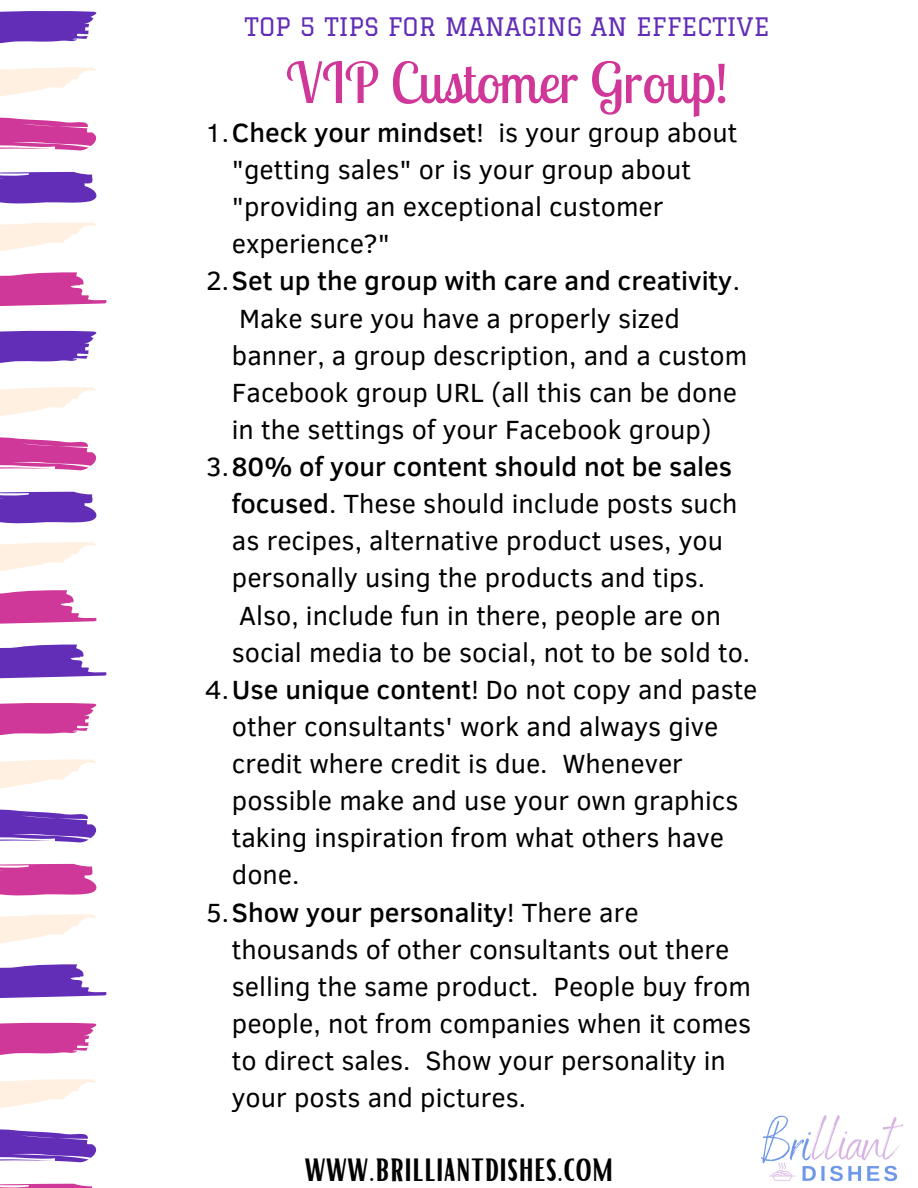
<style>
.page{position:relative;width:918px;height:1188px;background:#fff}
.page>*{position:absolute;margin:0;border:0;box-sizing:border-box;transform-origin:0 0}
.t1{font:56.1px "Lobster Two";color:#cf3798}
.t2{font:39px "Bright";color:#000}
.t3{font:27px/37.2px "Clear Sans";color:#000}
.t4{font:24.9px "Graduate";color:#632eb7}
.s1{font-weight:500}
</style>
<div class="page">
<svg style="left:0;top:590px;width:97px;height:34px"></svg>
<svg style="left:0;top:272px;width:107px;height:34px"></svg>
<svg style="left:0;top:437px;width:97px;height:33px"></svg>
<svg style="left:0;top:117px;width:97px;height:33px"></svg>
<svg style="left:0;top:330px;width:97px;height:33px;background:#7d52c3"></svg>
<svg style="left:0;top:491px;width:97px;height:33px;background:#7a4dc1"></svg>
<svg style="left:0;top:11px;width:97px;height:33px;background:#7d52c3"></svg>
<svg style="left:0;top:171px;width:97px;height:33px;background:#7a4dc1"></svg>
<svg style="left:0;top:542px;width:96px;height:29px"></svg>
<svg style="left:0;top:387px;width:96px;height:29px"></svg>
<svg style="left:0;top:222px;width:96px;height:29px"></svg>
<svg style="left:0;top:67px;width:96px;height:29px"></svg>
<svg style="left:0;top:964px;width:107px;height:34px"></svg>
<svg style="left:0;top:1129px;width:97px;height:33px"></svg>
<svg style="left:0;top:645px;width:107px;height:34px"></svg>
<svg style="left:0;top:809px;width:97px;height:33px"></svg>
<svg style="left:0;top:1022px;width:97px;height:33px;background:#d759a9"></svg>
<svg style="left:0;top:1183px;width:93px;height:5px"></svg>
<svg style="left:0;top:703px;width:97px;height:33px;background:#d759a9"></svg>
<svg style="left:0;top:863px;width:97px;height:33px;background:#d654a7"></svg>
<svg style="left:0;top:1079px;width:96px;height:29px"></svg>
<svg style="left:0;top:914px;width:96px;height:29px"></svg>
<svg style="left:0;top:759px;width:96px;height:29px"></svg>
<img style="left:761px;top:1115px;width:142px;height:67px">
<p class="t4" style="left:245px;top:12px;width:526px">TOP 5 TIPS FOR MANAGING AN EFFECTIVE</p>
<p class="t1" style="left:286px;top:47px;width:444px">VIP Customer Group!</p>
<p class="t3" style="left:232px;top:113px;width:507px;text-indent:-27px">1.<span class="s1">Check your mindset</span>! is your group about "getting sales" or is your group about "providing an exceptional customer experience?"</p>
<p class="t3" style="left:232px;top:261px;width:517px;text-indent:-26px">2.<span class="s1">Set up the group with care and creativity</span>.<br>Make sure you have a properly sized banner, a group description, and a custom Facebook group URL (all this can be done in the settings of your Facebook group)</p>
<p class="t3" style="left:232px;top:447px;width:520px;text-indent:-26px">3.<span class="s1">80% of your content should not be sales focused</span>. These should include posts such as recipes, alternative product uses, you personally using the products and tips.<br>Also, include fun in there, people are on social media to be social, not to be sold to.</p>
<p class="t3" style="left:232px;top:669px;width:527px;text-indent:-27px">4.<span class="s1">Use unique content</span>! Do not copy and paste other consultants' work and always give credit where credit is due. Whenever possible make and use your own graphics taking inspiration from what others have done.</p>
<p class="t3" style="left:232px;top:892px;width:521px;text-indent:-26px">5.<span class="s1">Show your personality</span>! There are thousands of other consultants out there selling the same product. People buy from people, not from companies when it comes to direct sales. Show your personality in your posts and pictures.</p>
<p class="t2" style="left:305px;top:1142px;width:310px">WWW.BRILLIANTDISHES.COM</p>
</div>
